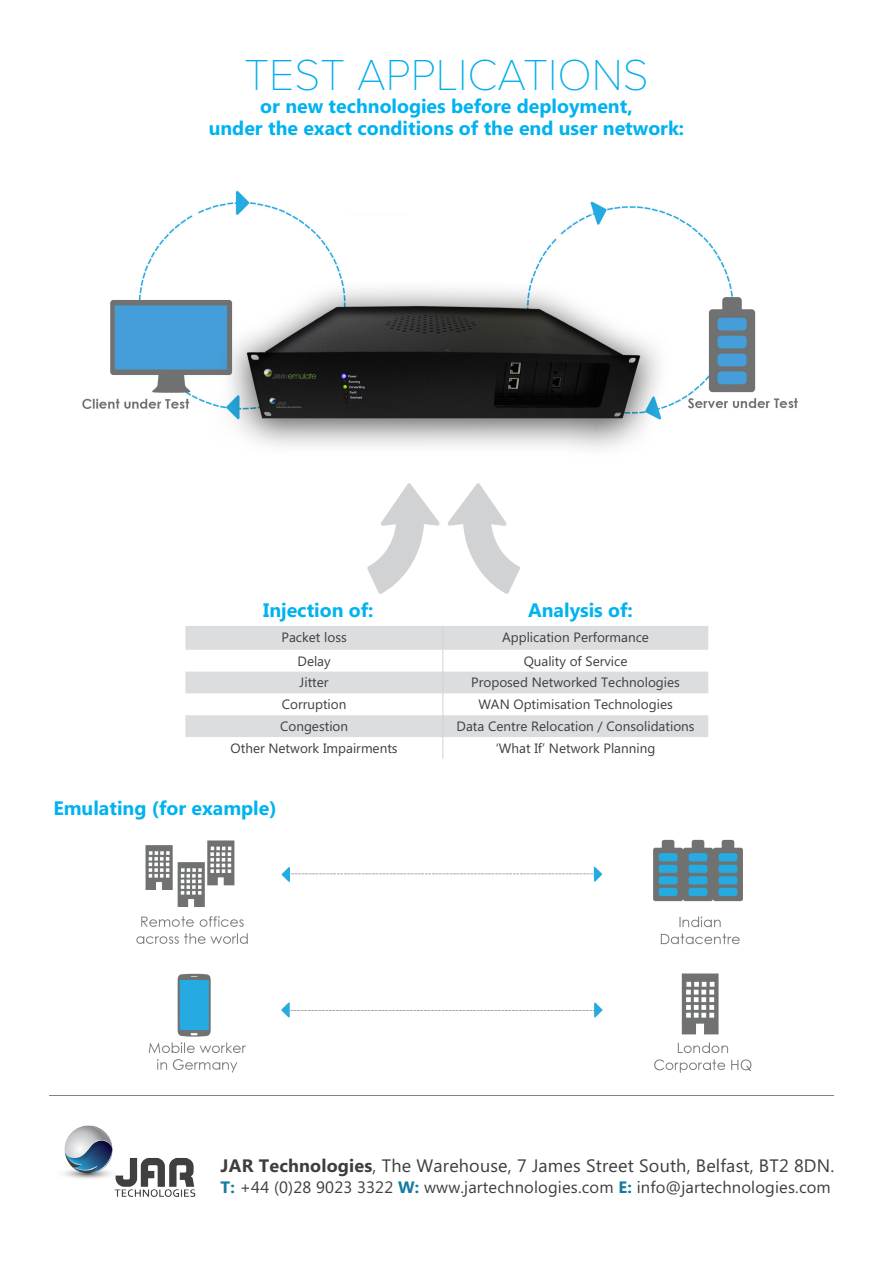
<style>
.page{position:relative;width:893px;height:1263px;background:#fff}
.page>*{position:absolute;margin:0;border:0;box-sizing:border-box;transform-origin:0 0}
.t1{font:100 45px "Proxima Nova T";color:#00aeef}
.t2{font:700 19.5px "Microsoft Phags Pa";color:#00b3ef}
.t3{font:18px "Microsoft Phags Pa";letter-spacing:.01em;color:#3e3e3f}
.t4{font:16.5px "Microsoft Phags Pa";letter-spacing:.01em;color:#3e3e3f}
.t5{font:13.5px "Microsoft Phags Pa";color:#3e3e3f}
.s1{font-weight:700}
.s2{font-weight:700;color:#147ca0}
</style>
<div class="page">
<svg style="left:185px;top:626px;width:523px;height:111px;fill:#dcdddf"></svg>
<svg style="left:442px;top:626px;width:1px;height:133px"></svg>
<img style="left:82px;top:190px;width:716px;height:259px">
<img style="left:136px;top:839px;width:616px;height:234px">
<svg style="left:367px;top:483px;width:73px;height:111px"></svg>
<svg style="left:448px;top:483px;width:72px;height:111px"></svg>
<img style="left:64px;top:1125px;width:132px;height:72px">
<hr style="left:49px;top:1095px;width:785px;height:1px;background:#808285">
<p class="t1" style="left:244px;top:49px;width:406px">TEST APPLICATIONS</p>
<p class="t2" style="left:260px;top:92px;width:374px">or new technologies before deployment,</p>
<p class="t2" style="left:209px;top:115px;width:477px">under the exact conditions of the end user network:</p>
<p class="t2" style="left:263px;top:597px;width:112px">Injection of:</p>
<p class="t5" style="left:281px;top:628px;width:67px">Packet loss</p>
<p class="t5" style="left:502px;top:628px;width:148px">Application Performance</p>
<p class="t5" style="left:298px;top:651px;width:35px">Delay</p>
<p class="t5" style="left:524px;top:651px;width:105px">Quality of Service</p>
<p class="t5" style="left:300px;top:673px;width:30px">Jitter</p>
<p class="t5" style="left:471px;top:673px;width:210px">Proposed Networked Technologies</p>
<p class="t5" style="left:282px;top:695px;width:66px">Corruption</p>
<p class="t5" style="left:478px;top:695px;width:196px">WAN Optimisation Technologies</p>
<p class="t5" style="left:280px;top:717px;width:70px">Congestion</p>
<p class="t5" style="left:457px;top:717px;width:240px">Data Centre Relocation / Consolidations</p>
<p class="t5" style="left:231px;top:739px;width:168px">Other Network Impairments</p>
<p class="t5" style="left:496px;top:739px;width:161px">‘What If’ Network Planning</p>
<p class="t2" style="left:528px;top:597px;width:106px">Analysis of:</p>
<p class="t2" style="left:53px;top:794px;width:225px">Emulating (for example)</p>
<p class="t3" style="left:221px;top:1153px;width:615px"><span class="s1">JAR Technologies</span>, The Warehouse, 7 James Street South, Belfast, BT2 8DN.</p>
<p class="t4" style="left:221px;top:1176px;width:612px"><span class="s2">T:</span> +44 (0)28 9023 3322 <span class="s2">W:</span> www.jartechnologies.com <span class="s2">E:</span> info@jartechnologies.com</p>
</div>
